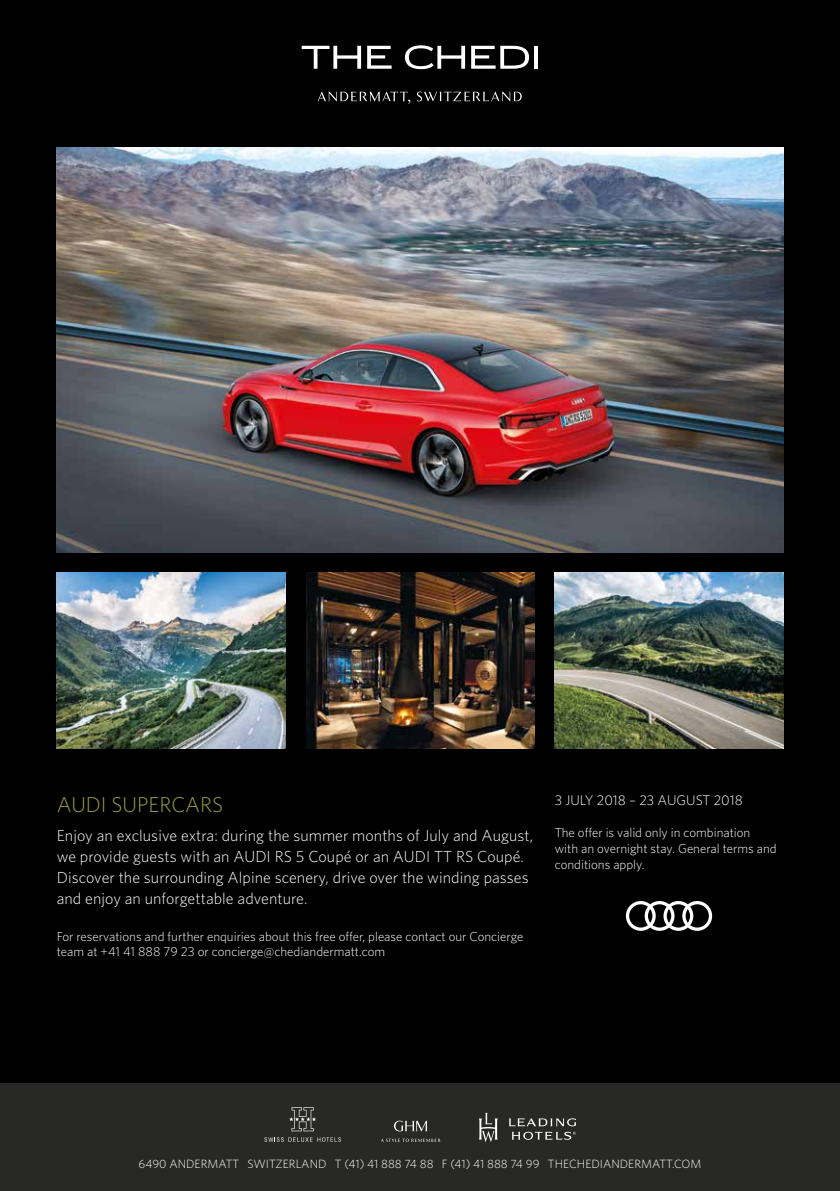
<style>
.page{position:relative;width:840px;height:1191px;background:#fff}
.page>*{position:absolute;margin:0;border:0;box-sizing:border-box;transform-origin:0 0}
.t1{font:300 21.6px "Whitney";color:#9ca043}
.t2{font:300 16px/21px "Whitney";letter-spacing:.005em;color:#fff}
.t3{font:300 14px "Whitney";color:#fff}
.t4{font:300 13px/16px "Whitney";color:#fff}
.t5{font:300 12px "Whitney";color:#fff}
</style>
<div class="page">
<div style="left:0;top:0;width:839px;height:1191px;background:#000"></div>
<div style="left:0;top:1083px;width:839px;height:108px;background:#282827"></div>
<svg style="left:264px;top:1137px;width:77px;height:4px"></svg>
<svg style="left:289px;top:1107px;width:27px;height:24px"></svg>
<svg style="left:479px;top:1112px;width:18px;height:30px"></svg>
<svg style="left:509px;top:1118px;width:66px;height:21px"></svg>
<svg style="left:394px;top:1120px;width:33px;height:11px"></svg>
<svg style="left:381px;top:1138px;width:59px;height:4px"></svg>
<svg style="left:301px;top:46px;width:60px;height:23px"></svg>
<svg style="left:367px;top:46px;width:24px;height:23px"></svg>
<svg style="left:405px;top:45px;width:60px;height:24px"></svg>
<svg style="left:471px;top:46px;width:57px;height:23px"></svg>
<svg style="left:534px;top:46px;width:3px;height:23px"></svg>
<svg style="left:317px;top:91px;width:93px;height:13px"></svg>
<svg style="left:417px;top:91px;width:104px;height:11px"></svg>
<img style="left:554px;top:573px;width:228px;height:175px">
<img style="left:57px;top:147px;width:725px;height:406px">
<img style="left:57px;top:573px;width:228px;height:175px">
<img style="left:306px;top:573px;width:228px;height:175px">
<svg style="left:625px;top:901px;width:86px;height:29px"></svg>
<h1 class="t1" style="left:57px;top:789px;width:168px">AUDI SUPERCARS</h1>
<p class="t2" style="left:57px;top:824px;width:478px">Enjoy an exclusive extra: during the summer months of July and August, we provide guests with an AUDI RS 5 Coupé or an AUDI TT RS Coupé.<br>Discover the surrounding Alpine scenery, drive over the winding passes and enjoy an unforgettable adventure.</p>
<p class="t4" style="left:57px;top:928px;width:468px">For reservations and further enquiries about this free offer, please contact our Concierge team at +41 41 888 79 23 or concierge@chediandermatt.com</p>
<p class="t3" style="left:554px;top:791px;width:189px">3 JULY 2018 – 23 AUGUST 2018</p>
<p class="t4" style="left:554px;top:824px;width:223px">The offer is valid only in combination with an overnight stay. General terms and conditions apply.</p>
<p class="t5" style="left:138px;top:1155px;width:564px">6490 ANDERMATT SWITZERLAND T (41) 41 888 74 88 F (41) 41 888 74 99 THECHEDIANDERMATT.COM</p>
</div>
